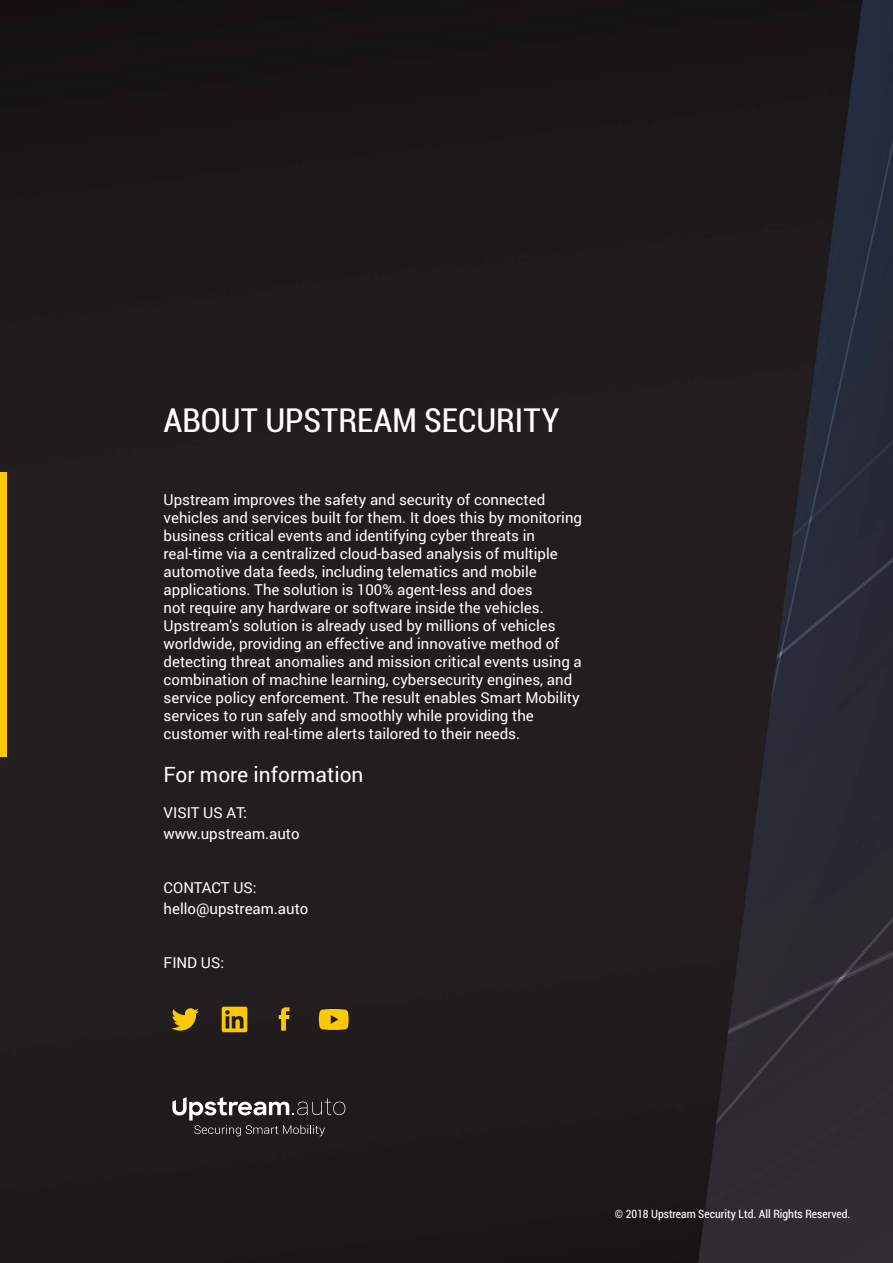
<style>
.page{position:relative;width:893px;height:1263px;background:#fff}
.page>*{position:absolute;margin:0;border:0;box-sizing:border-box;transform-origin:0 0}
.t1{font:condensed 34.5px "Roboto";color:#fff}
.t2{font:21px "Roboto";color:#fff}
.t3{font:15px/18px "Roboto";color:#fff}
.t4{font:condensed 12px "Roboto";color:#fff}
</style>
<div class="page">
<img style="left:0;top:0;width:893px;height:1263px">
<svg style="left:172px;top:1097px;width:173px;height:39px;background:#484445"></svg>
<svg style="left:279px;top:1007px;width:11px;height:24px"></svg>
<svg style="left:171px;top:1008px;width:28px;height:22px"></svg>
<svg style="left:222px;top:1007px;width:25px;height:25px"></svg>
<svg style="left:319px;top:1009px;width:30px;height:21px"></svg>
<div style="left:0;top:472px;width:6px;height:285px;background:#fcc800"></div>
<h1 class="t1" style="left:164px;top:391px;width:397px">ABOUT UPSTREAM SECURITY</h1>
<p class="t3" style="left:164px;top:490px;width:420px">Upstream improves the safety and security of connected vehicles and services built for them. It does this by monitoring business critical events and identifying cyber threats in real-time via a centralized cloud-based analysis of multiple automotive data feeds, including telematics and mobile applications. The solution is 100% agent-less and does<br>not require any hardware or software inside the vehicles.<br>Upstream's solution is already used by millions of vehicles worldwide, providing an effective and innovative method of detecting threat anomalies and mission critical events using a combination of machine learning, cybersecurity engines, and service policy enforcement. The result enables Smart Mobility services to run safely and smoothly while providing the customer with real-time alerts tailored to their needs.</p>
<h2 class="t2" style="left:164px;top:759px;width:201px">For more information</h2>
<p class="t3" style="left:164px;top:801px;width:138px;line-height:21px">VISIT US AT: www.upstream.auto</p>
<p class="t3" style="left:164px;top:876px;width:146px;line-height:21px">CONTACT US: hello@upstream.auto</p>
<p class="t3" style="left:164px;top:953px;width:62px">FIND US:</p>
<p class="t4" style="left:615px;top:1204px;width:237px">© 2018 Upstream Security Ltd. All Rights Reserved.</p>
</div>
